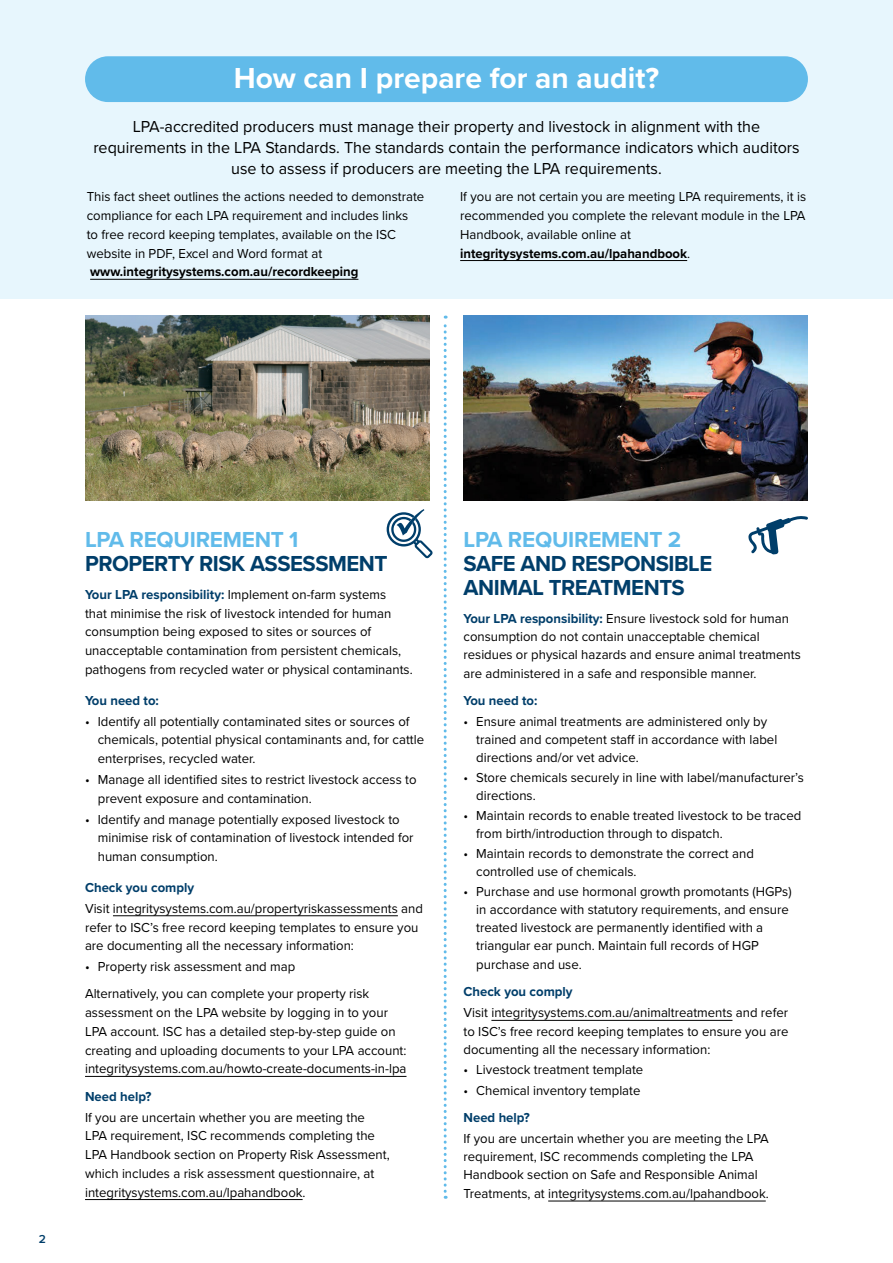
<style>
.page{position:relative;width:893px;height:1263px;background:#fff}
.page>*{position:absolute;margin:0;border:0;box-sizing:border-box;transform-origin:0 0}
.t1{font:700 30px "Proxima Nova";color:#fff}
.t2{font:700 22.5px/24px "Proxima Nova";letter-spacing:-.02em;color:#003e6a}
.t3{font:700 22.5px "Proxima Nova";letter-spacing:-.01em;color:#61bbea}
.t4{font:16.5px/21px "Proxima Nova";color:#000;text-align:center}
.t5{font:13.5px/18.8px "Proxima Nova";color:#000}
.t6{font:700 13.5px "Proxima Nova";color:#003e6a}
.t7{font:700 13.5px "Proxima Nova";color:#000}
.t8{font:600 12px "Proxima Nova";color:#003e6a}
.s1{font-weight:700}
.s2{font-weight:700;color:#003e6a}
</style>
<div class="page">
<img style="left:85px;top:316px;width:344px;height:184px">
<div style="left:0;top:0;width:893px;height:299px;background:#e7f6fd"></div>
<hr style="left:113px;top:915px;width:285px;height:1px;background:#000">
<hr style="left:85px;top:1076px;width:321px;height:1px;background:#000">
<hr style="left:85px;top:1199px;width:218px;height:1px;background:#000">
<div style="left:85px;top:56px;width:723px;height:46px;background:#61bbea;border-radius:23px"></div>
<svg style="left:387px;top:509px;width:46px;height:49px"></svg>
<hr style="left:491px;top:1020px;width:241px;height:1px;background:#000">
<hr style="left:548px;top:1201px;width:218px;height:1px;background:#000">
<svg style="left:444px;top:316px;width:3px;height:883px"></svg>
<img style="left:463px;top:316px;width:345px;height:184px">
<svg style="left:748px;top:516px;width:60px;height:38px"></svg>
<hr style="left:90px;top:279px;width:268px;height:1px;background:#000">
<hr style="left:460px;top:260px;width:227px;height:1px;background:#000">
<h1 class="t1" style="left:234px;top:55px;width:427px">How can I prepare for an audit?</h1>
<p class="t4" style="left:93px;top:115px;width:708px">LPA-accredited producers must manage their property and livestock in alignment with the requirements in the LPA Standards. The standards contain the performance indicators which auditors use to assess if producers are meeting the LPA requirements.</p>
<p class="t5" style="left:87px;top:187px;width:339px">This fact sheet outlines the actions needed to demonstrate compliance for each LPA requirement and includes links<br>to free record keeping templates, available on the ISC website in PDF, Excel and Word format at</p>
<p class="t7" style="left:90px;top:262px;width:270px">www.integritysystems.com.au/recordkeeping</p>
<p class="t5" style="left:460px;top:187px;width:348px">If you are not certain you are meeting LPA requirements, it is recommended you complete the relevant module in the LPA Handbook, available online at <span class="s1">integritysystems.com.au/lpahandbook</span>.</p>
<p class="t8" style="left:39px;top:1232px;width:9px">2</p>
<h2 class="t3" style="left:85px;top:523px;width:215px">LPA REQUIREMENT 1</h2>
<h2 class="t2" style="left:85px;top:551px;width:304px">PROPERTY RISK ASSESSMENT</h2>
<p class="t5" style="left:85px;top:584px;width:329px"><span class="s2">Your LPA responsibility:</span> Implement on-farm systems<br>that minimise the risk of livestock intended for human consumption being exposed to sites or sources of unacceptable contamination from persistent chemicals, pathogens from recycled water or physical contaminants.</p>
<p class="t6" style="left:85px;top:690px;width:75px">You need to:</p>
<p class="t5" style="left:98px;top:711px;width:328px;text-indent:-13px">• Identify all potentially contaminated sites or sources of chemicals, potential physical contaminants and, for cattle enterprises, recycled water.</p>
<p class="t5" style="left:98px;top:769px;width:320px;text-indent:-13px">• Manage all identified sites to restrict livestock access to prevent exposure and contamination.</p>
<p class="t5" style="left:98px;top:809px;width:317px;text-indent:-13px">• Identify and manage potentially exposed livestock to minimise risk of contamination of livestock intended for human consumption.</p>
<p class="t6" style="left:85px;top:877px;width:111px">Check you comply</p>
<p class="t5" style="left:85px;top:898px;width:339px">Visit integritysystems.com.au/propertyriskassessments and refer to ISC’s free record keeping templates to ensure you are documenting all the necessary information:</p>
<p class="t5" style="left:85px;top:952px;width:286px;line-height:27.3px">• Property risk assessment and map<br>Alternatively, you can complete your property risk</p>
<p class="t5" style="left:85px;top:1003px;width:323px">assessment on the LPA website by logging in to your LPA account. ISC has a detailed step-by-step guide on creating and uploading documents to your LPA account: integritysystems.com.au/howto-create-documents-in-lpa</p>
<p class="t6" style="left:85px;top:1086px;width:68px">Need help?</p>
<p class="t5" style="left:85px;top:1107px;width:306px">If you are uncertain whether you are meeting the LPA requirement, ISC recommends completing the LPA Handbook section on Property Risk Assessment, which includes a risk assessment questionnaire, at integritysystems.com.au/lpahandbook.</p>
<h2 class="t3" style="left:463px;top:523px;width:219px">LPA REQUIREMENT 2</h2>
<h2 class="t2" style="left:463px;top:551px;width:250px">SAFE AND RESPONSIBLE<br>ANIMAL TREATMENTS</h2>
<p class="t5" style="left:463px;top:609px;width:339px;line-height:18.3px"><span class="s2">Your LPA responsibility:</span> Ensure livestock sold for human consumption do not contain unacceptable chemical residues or physical hazards and ensure animal treatments are administered in a safe and responsible manner.</p>
<p class="t6" style="left:463px;top:690px;width:75px">You need to:</p>
<p class="t5" style="left:476px;top:712px;width:303px;line-height:18px;text-indent:-13px">• Ensure animal treatments are administered only by trained and competent staff in accordance with label directions and/or vet advice.</p>
<p class="t5" style="left:476px;top:768px;width:329px;line-height:18px;text-indent:-13px">• Store chemicals securely in line with label/manufacturer’s directions.</p>
<p class="t5" style="left:476px;top:806px;width:327px;line-height:18px;text-indent:-13px">• Maintain records to enable treated livestock to be traced from birth/introduction through to dispatch.</p>
<p class="t5" style="left:476px;top:844px;width:279px;line-height:18px;text-indent:-13px">• Maintain records to demonstrate the correct and controlled use of chemicals.</p>
<p class="t5" style="left:476px;top:882px;width:317px;line-height:18.1px;text-indent:-13px">• Purchase and use hormonal growth promotants (HGPs) in accordance with statutory requirements, and ensure treated livestock are permanently identified with a triangular ear punch. Maintain full records of HGP purchase and use.</p>
<p class="t6" style="left:463px;top:982px;width:111px">Check you comply</p>
<p class="t5" style="left:463px;top:1003px;width:326px;line-height:18.3px;text-align:justify">Visit integritysystems.com.au/animaltreatments and refer to ISC’s free record keeping templates to ensure you are documenting all the necessary information:</p>
<p class="t5" style="left:463px;top:1060px;width:181px">• Livestock treatment template</p>
<p class="t5" style="left:463px;top:1080px;width:178px">• Chemical inventory template</p>
<p class="t6" style="left:463px;top:1108px;width:68px">Need help?</p>
<p class="t5" style="left:463px;top:1129px;width:307px;line-height:18.3px">If you are uncertain whether you are meeting the LPA requirement, ISC recommends completing the LPA Handbook section on Safe and Responsible Animal Treatments, at integritysystems.com.au/lpahandbook.</p>
</div>
